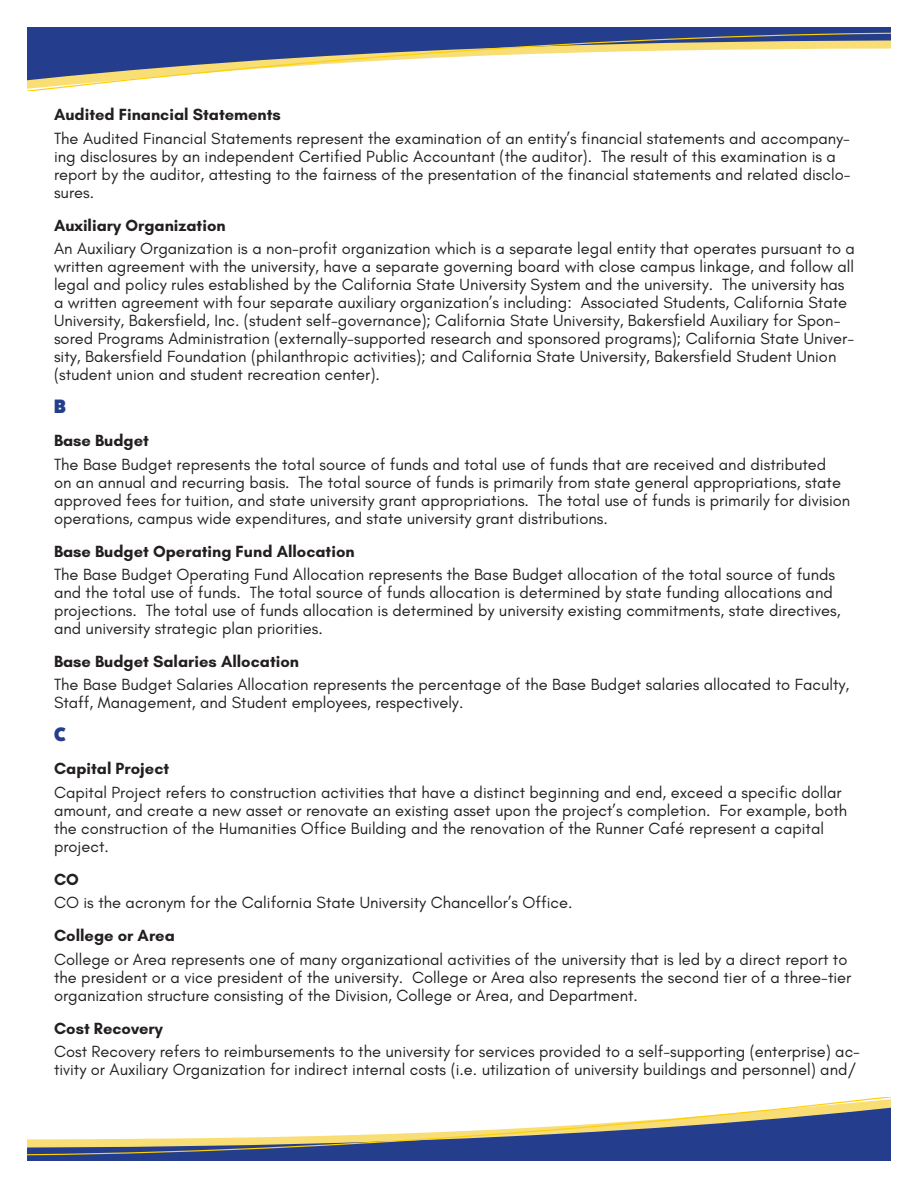
<style>
.page{position:relative;width:918px;height:1188px;background:#fff}
.page>*{position:absolute;margin:0;border:0;box-sizing:border-box;transform-origin:0 0}
.Section_Heading{font:800 19.5px "Fat Frank";color:#243e8c}
.Definition{font:16.5px/18px "Glacial Indifference";color:#231f20}
.Term{font:700 16.5px "Glacial Indifference";color:#231f20}
</style>
<div class="page">
<div style="left:27px;top:1156px;width:864px;height:5px;background:#243e8d"></div>
<svg style="left:27px;top:1097px;width:864px;height:59px"></svg>
<div style="left:27px;top:27px;width:864px;height:5px;background:#243e8d"></div>
<svg style="left:27px;top:32px;width:864px;height:59px"></svg>
<p class="Term" style="left:54px;top:105px;width:228px">Audited Financial Statements</p>
<p class="Definition" style="left:54px;top:129px;width:798px">The Audited Financial Statements represent the examination of an entity’s financial statements and accompany&shy;ing disclosures by an independent Certified Public Accountant (the auditor). The result of this examination is a report by the auditor, attesting to the fairness of the presentation of the financial statements and related disclo&shy;sures.</p>
<p class="Term" style="left:54px;top:215px;width:173px">Auxiliary Organization</p>
<p class="Definition" style="left:54px;top:240px;width:802px">An Auxiliary Organization is a non-profit organization which is a separate legal entity that operates pursuant to a written agreement with the university, have a separate governing board with close campus linkage, and follow all legal and policy rules established by the California State University System and the university. The university has a written agreement with four separate auxiliary organization’s including: Associated Students, California State University, Bakersfield, Inc. (student self-governance); California State University, Bakersfield Auxiliary for Spon&shy;sored Programs Administration (externally-supported research and sponsored programs); California State Univer&shy;sity, Bakersfield Foundation (philanthropic activities); and California State University, Bakersfield Student Union (student union and student recreation center).</p>
<p class="Section_Heading" style="left:54px;top:395px;width:13px">B</p>
<p class="Term" style="left:54px;top:430px;width:96px">Base Budget</p>
<p class="Definition" style="left:54px;top:455px;width:798px">The Base Budget represents the total source of funds and total use of funds that are received and distributed<br>on an annual and recurring basis. The total source of funds is primarily from state general appropriations, state approved fees for tuition, and state university grant appropriations. The total use of funds is primarily for division operations, campus wide expenditures, and state university grant distributions.</p>
<p class="Term" style="left:54px;top:541px;width:302px">Base Budget Operating Fund Allocation</p>
<p class="Definition" style="left:54px;top:566px;width:788px">The Base Budget Operating Fund Allocation represents the Base Budget allocation of the total source of funds and the total use of funds. The total source of funds allocation is determined by state funding allocations and projections. The total use of funds allocation is determined by university existing commitments, state directives, and university strategic plan priorities.</p>
<p class="Term" style="left:54px;top:651px;width:247px">Base Budget Salaries Allocation</p>
<p class="Definition" style="left:54px;top:676px;width:797px">The Base Budget Salaries Allocation represents the percentage of the Base Budget salaries allocated to Faculty,<br>Staff, Management, and Student employees, respectively.</p>
<p class="Section_Heading" style="left:54px;top:724px;width:13px">C</p>
<p class="Term" style="left:54px;top:759px;width:117px">Capital Project</p>
<p class="Definition" style="left:54px;top:783px;width:795px">Capital Project refers to construction activities that have a distinct beginning and end, exceed a specific dollar amount, and create a new asset or renovate an existing asset upon the project’s completion. For example, both the construction of the Humanities Office Building and the renovation of the Runner Café represent a capital project.</p>
<p class="Term" style="left:54px;top:869px;width:26px">CO</p>
<p class="Definition" style="left:54px;top:894px;width:520px">CO is the acronym for the California State University Chancellor’s Office.</p>
<p class="Term" style="left:54px;top:925px;width:122px">College or Area</p>
<p class="Definition" style="left:54px;top:950px;width:799px">College or Area represents one of many organizational activities of the university that is led by a direct report to the president or a vice president of the university. College or Area also represents the second tier of a three-tier organization structure consisting of the Division, College or Area, and Department.</p>
<p class="Term" style="left:54px;top:1018px;width:111px">Cost Recovery</p>
<p class="Definition" style="left:54px;top:1043px;width:808px">Cost Recovery refers to reimbursements to the university for services provided to a self-supporting (enterprise) ac&shy;tivity or Auxiliary Organization for indirect internal costs (i.e. utilization of university buildings and personnel) and/</p>
</div>
